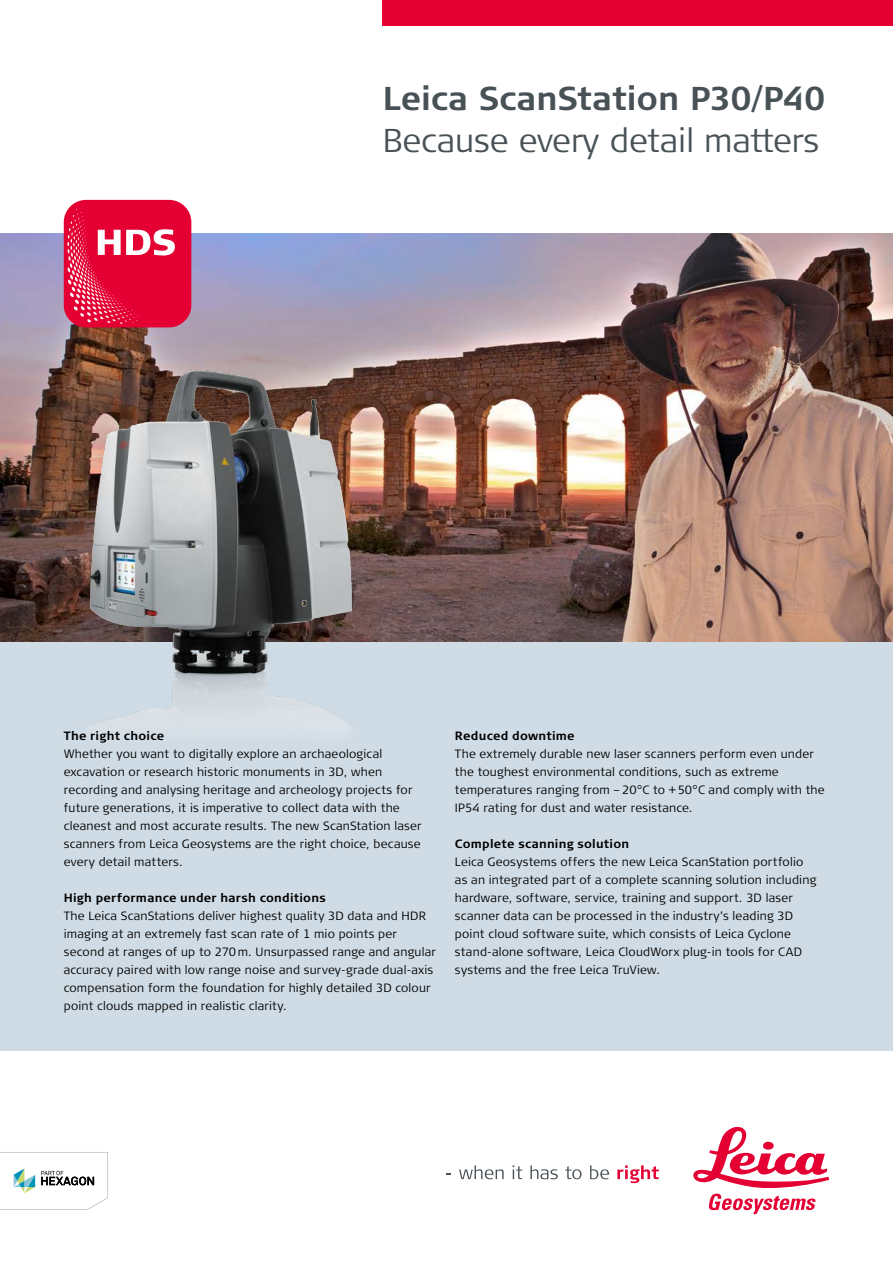
<style>
.page{position:relative;width:893px;height:1263px;background:#fff}
.page>*{position:absolute;margin:0;border:0;box-sizing:border-box;transform-origin:0 0}
.t1{font:300 33px "Signa Column";color:#485155}
.t2{font:700 33px "Signa Column";letter-spacing:-.005em;color:#485155}
.t3{font:300 12px/18px "Signa Column";letter-spacing:.015em;color:#000}
.t4{font:700 12px "Signa Column";letter-spacing:.02em;color:#000}
</style>
<div class="page">
<img style="left:0;top:234px;width:893px;height:408px">
<div style="left:0;top:642px;width:893px;height:408px;background:#d0dce5"></div>
<img style="left:64px;top:347px;width:312px;height:382px">
<div style="left:383px;top:0;width:510px;height:26px;background:#e40032"></div>
<svg style="left:459px;top:1165px;width:45px;height:14px"></svg>
<svg style="left:513px;top:1165px;width:9px;height:14px"></svg>
<svg style="left:530px;top:1165px;width:28px;height:14px"></svg>
<svg style="left:565px;top:1166px;width:16px;height:13px"></svg>
<svg style="left:590px;top:1165px;width:19px;height:14px"></svg>
<svg style="left:617px;top:1165px;width:42px;height:18px"></svg>
<svg style="left:693px;top:1127px;width:136px;height:87px"></svg>
<svg style="left:0;top:1152px;width:108px;height:58px"></svg>
<div style="left:64px;top:200px;width:127px;height:127px;background:#e40032;border-radius:22px"></div>
<svg style="left:67px;top:209px;width:108px;height:115px"></svg>
<h1 class="t2" style="left:383px;top:77px;width:444px">Leica ScanStation P30/P40</h1>
<h1 class="t1" style="left:383px;top:119px;width:438px">Because every detail matters</h1>
<p class="t4" style="left:64px;top:728px;width:102px">The right choice</p>
<p class="t3" style="left:64px;top:745px;width:359px">Whether you want to digitally explore an archaeological excavation or research historic monuments in 3D, when recording and analysing heritage and archeology projects for future generations, it is imperative to collect data with the cleanest and most accurate results. The new ScanStation laser scanners from Leica Geosystems are the right choice, because every detail matters.</p>
<p class="t4" style="left:64px;top:890px;width:264px">High performance under harsh conditions</p>
<p class="t3" style="left:64px;top:907px;width:374px">The Leica ScanStations deliver highest quality 3D data and HDR imaging at an extremely fast scan rate of 1 mio points per second at ranges of up to 270m. Unsurpassed range and angular accuracy paired with low range noise and survey-grade dual-axis compensation form the foundation for highly detailed 3D colour point clouds mapped in realistic clarity.</p>
<p class="t4" style="left:455px;top:728px;width:121px">Reduced downtime</p>
<p class="t3" style="left:455px;top:745px;width:371px">The extremely durable new laser scanners perform even under the toughest environmental conditions, such as extreme temperatures ranging from –20°C to +50°C and comply with the IP54 rating for dust and water resistance.</p>
<p class="t4" style="left:455px;top:836px;width:176px">Complete scanning solution</p>
<p class="t3" style="left:455px;top:853px;width:363px">Leica Geosystems offers the new Leica ScanStation portfolio as an integrated part of a complete scanning solution including hardware, software, service, training and support. 3D laser scanner data can be processed in the industry’s leading 3D point cloud software suite, which consists of Leica Cyclone stand-alone software, Leica CloudWorx plug-in tools for CAD systems and the free Leica TruView.</p>
</div>
